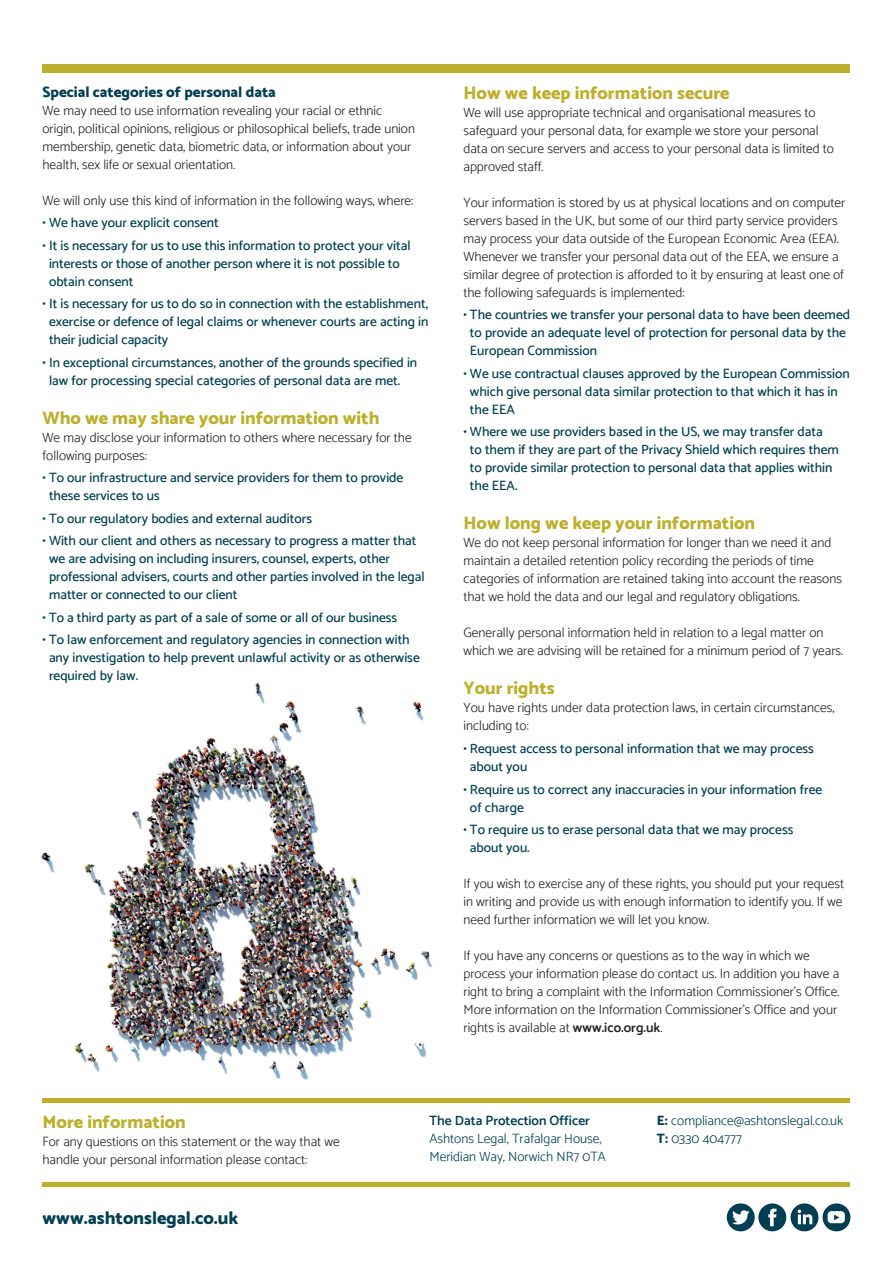
<style>
.page{position:relative;width:893px;height:1263px;background:#fff}
.page>*{position:absolute;margin:0;border:0;box-sizing:border-box;transform-origin:0 0}
.t1{font:800 18px "Catamaran";color:#bcaf2c}
.t2{font:800 18px "Catamaran";color:#013e51}
.t3{font:800 15px "Catamaran";color:#013e51}
.t4{font:300 13.5px/18px "Catamaran";color:#231f20}
.t5{font:500 13.5px/18px "Catamaran";color:#013e51}
.t6{font:300 13.5px/18px "Catamaran";color:#013e51}
.t7{font:600 13.5px "Catamaran";color:#013e51}
.s1{font-weight:600}
.s2{font-weight:800}
</style>
<div class="page">
<div style="left:43px;top:64px;width:807px;height:8px;background:#bcaf2c"></div>
<img style="left:41px;top:682px;width:392px;height:398px">
<div style="left:823px;top:1203px;width:27px;height:28px;background:#013e51;border-radius:50%"></div>
<svg style="left:828px;top:1211px;width:17px;height:12px"></svg>
<div style="left:791px;top:1203px;width:27px;height:28px;background:#013e51;border-radius:50%"></div>
<svg style="left:798px;top:1209px;width:14px;height:15px"></svg>
<div style="left:727px;top:1203px;width:28px;height:28px;background:#013e51;border-radius:50%"></div>
<svg style="left:732px;top:1210px;width:18px;height:15px"></svg>
<div style="left:758px;top:1203px;width:28px;height:28px;background:#013e51;border-radius:50%"></div>
<svg style="left:768px;top:1209px;width:8px;height:17px"></svg>
<hr style="left:43px;top:1182px;width:807px;height:4px;background:#bcaf2c">
<div style="left:43px;top:1098px;width:807px;height:5px;background:#bcaf2c"></div>
<p class="t3" style="left:43px;top:83px;width:235px">Special categories of personal data</p>
<p class="t4" style="left:43px;top:101px;width:374px">We may need to use information revealing your racial or ethnic origin, political opinions, religious or philosophical beliefs, trade union membership, genetic data, biometric data, or information about your health, sex life or sexual orientation.</p>
<p class="t4" style="left:43px;top:191px;width:372px">We will only use this kind of information in the following ways, where:</p>
<p class="t5" style="left:43px;top:213px;width:178px">• We have your explicit consent</p>
<p class="t5" style="left:49px;top:236px;width:363px;text-indent:-6px">• It is necessary for us to use this information to protect your vital interests or those of another person where it is not possible to obtain consent</p>
<p class="t5" style="left:49px;top:294px;width:381px;text-align:justify;text-indent:-6px">• It is necessary for us to do so in connection with the establishment, exercise or defence of legal claims or whenever courts are acting in their judicial capacity</p>
<p class="t5" style="left:49px;top:353px;width:370px;text-indent:-6px">• In exceptional circumstances, another of the grounds specified in law for processing special categories of personal data are met.</p>
<h1 class="t1" style="left:43px;top:407px;width:339px">Who we may share your information with</h1>
<p class="t4" style="left:43px;top:428px;width:371px">We may disclose your information to others where necessary for the following purposes:</p>
<p class="t5" style="left:49px;top:468px;width:356px;text-indent:-6px">• To our infrastructure and service providers for them to provide these services to us</p>
<p class="t5" style="left:43px;top:509px;width:271px">• To our regulatory bodies and external auditors</p>
<p class="t5" style="left:49px;top:531px;width:377px;text-indent:-6px">• With our client and others as necessary to progress a matter that we are advising on including insurers, counsel, experts, other professional advisers, courts and other parties involved in the legal matter or connected to our client</p>
<p class="t5" style="left:43px;top:608px;width:356px">• To a third party as part of a sale of some or all of our business</p>
<p class="t5" style="left:49px;top:630px;width:372px;text-indent:-6px">• To law enforcement and regulatory agencies in connection with any investigation to help prevent unlawful activity or as otherwise required by law.</p>
<h1 class="t1" style="left:463px;top:82px;width:268px">How we keep information secure</h1>
<p class="t4" style="left:463px;top:103px;width:372px">We will use appropriate technical and organisational measures to safeguard your personal data, for example we store your personal data on secure servers and access to your personal data is limited to approved staff.</p>
<p class="t4" style="left:463px;top:193px;width:383px">Your information is stored by us at physical locations and on computer servers based in the UK, but some of our third party service providers may process your data outside of the European Economic Area (EEA).<br>Whenever we transfer your personal data out of the EEA, we ensure a similar degree of protection is afforded to it by ensuring at least one of the following safeguards is implemented:</p>
<p class="t5" style="left:470px;top:306px;width:382px;text-indent:-6px">• The countries we transfer your personal data to have been deemed to provide an adequate level of protection for personal data by the<br>European Commission</p>
<p class="t5" style="left:470px;top:364px;width:381px;text-indent:-6px">• We use contractual clauses approved by the European Commission which give personal data similar protection to that which it has in the EEA</p>
<p class="t5" style="left:470px;top:423px;width:370px;text-indent:-6px">• Where we use providers based in the US, we may transfer data<br>to them if they are part of the Privacy Shield which requires them to provide similar protection to personal data that applies within the EEA.</p>
<h1 class="t1" style="left:463px;top:513px;width:293px">How long we keep your information</h1>
<p class="t4" style="left:463px;top:534px;width:380px">We do not keep personal information for longer than we need it and maintain a detailed retention policy recording the periods of time categories of information are retained taking into account the reasons that we hold the data and our legal and regulatory obligations.</p>
<p class="t4" style="left:463px;top:624px;width:381px">Generally personal information held in relation to a legal matter on which we are advising will be retained for a minimum period of 7 years.</p>
<h1 class="t1" style="left:463px;top:678px;width:93px">Your rights</h1>
<p class="t4" style="left:463px;top:699px;width:373px">You have rights under data protection laws, in certain circumstances, including to:</p>
<p class="t5" style="left:470px;top:739px;width:345px;text-indent:-6px">• Request access to personal information that we may process about you</p>
<p class="t5" style="left:470px;top:780px;width:354px;text-indent:-6px">• Require us to correct any inaccuracies in your information free of charge</p>
<p class="t5" style="left:470px;top:820px;width:325px;text-indent:-6px">• To require us to erase personal data that we may process about you.</p>
<p class="t4" style="left:463px;top:874px;width:382px">If you wish to exercise any of these rights, you should put your request in writing and provide us with enough information to identify you. If we need further information we will let you know.</p>
<p class="t4" style="left:463px;top:946px;width:377px">If you have any concerns or questions as to the way in which we process your information please do contact us. In addition you have a right to bring a complaint with the Information Commissioner’s Office.<br>More information on the Information Commissioner’s Office and your rights is available at <span class="s1">www.ico.org.uk</span>.</p>
<h1 class="t1" style="left:43px;top:1111px;width:145px">More information</h1>
<p class="t4" style="left:43px;top:1132px;width:299px">For any questions on this statement or the way that we handle your personal information please contact:</p>
<h1 class="t2" style="left:43px;top:1207px;width:197px">www.ashtonslegal.co.uk</h1>
<p class="t7" style="left:429px;top:1112px;width:162px">The Data Protection Officer</p>
<p class="t6" style="left:429px;top:1129px;width:178px">Ashtons Legal, Trafalgar House,<br>Meridian Way, Norwich NR7 0TA</p>
<p class="t6" style="left:657px;top:1111px;width:188px"><span class="s2">E:</span> compliance@ashtonslegal.co.uk<br><span class="s2">T:</span> 0330 404777</p>
</div>
